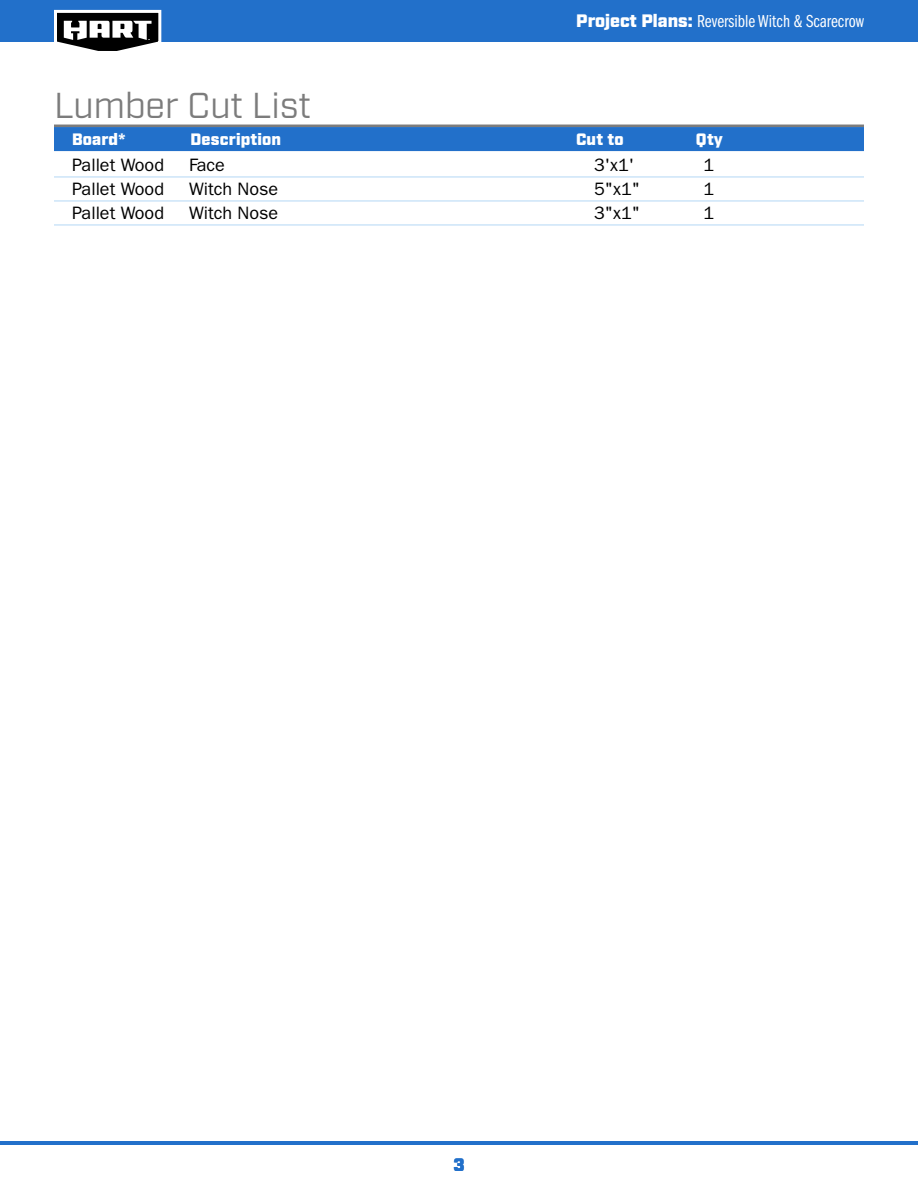
<style>
.page{position:relative;width:918px;height:1188px;background:#fff}
.page>*{position:absolute;margin:0;border:0;box-sizing:border-box;transform-origin:0 0}
.t1{font:36px "Industry";color:#7c7c7c}
.t2{font:18px "ITC Franklin Gothic Std";color:#000}
.t3{font:18px "ITC Franklin Gothic Std Bk Cp";color:#fff}
.t4{font:900 18px "Industry";color:#2270ca}
.t5{font:900 16.5px "Industry";letter-spacing:.01em;color:#fff}
.s1{font-family:"Industry";font-weight:900}
</style>
<div class="page">
<div style="left:0;top:0;width:918px;height:41px;background:#2270ca"></div>
<hr style="left:0;top:1141px;width:918px;height:3px;background:#2270ca">
<svg style="left:52px;top:9px;width:111px;height:42px;background:#72757a"></svg>
<hr style="left:54px;top:125px;width:810px;height:3px;background:#7c7c7c">
<div style="left:54px;top:127px;width:810px;height:24px;background:#2270ca"></div>
<hr style="left:54px;top:177px;width:810px;height:1px;background:#b4d7f5">
<hr style="left:54px;top:201px;width:810px;height:1px;background:#b4d7f5">
<hr style="left:54px;top:225px;width:810px;height:1px;background:#b4d7f5">
<p class="t3" style="left:576px;top:11px;width:289px"><span class="s1">Project Plans:</span> Reversible Witch &amp; Scarecrow</p>
<h1 class="t1" style="left:54px;top:84px;width:258px">Lumber Cut List</h1>
<p class="t5" style="left:72px;top:129px;width:55px">Board*</p>
<p class="t5" style="left:191px;top:129px;width:92px">Description</p>
<p class="t5" style="left:576px;top:129px;width:49px">Cut to</p>
<p class="t5" style="left:696px;top:129px;width:28px">Qty</p>
<p class="t2" style="left:72px;top:154px;width:94px">Pallet Wood</p>
<p class="t2" style="left:189px;top:154px;width:37px">Face</p>
<p class="t2" style="left:594px;top:154px;width:42px">3'x1'</p>
<p class="t2" style="left:703px;top:154px;width:12px">1</p>
<p class="t2" style="left:72px;top:178px;width:94px">Pallet Wood</p>
<p class="t2" style="left:189px;top:178px;width:91px">Witch Nose</p>
<p class="t2" style="left:594px;top:178px;width:48px">5"x1"</p>
<p class="t2" style="left:703px;top:178px;width:12px">1</p>
<p class="t2" style="left:72px;top:202px;width:94px">Pallet Wood</p>
<p class="t2" style="left:189px;top:202px;width:91px">Witch Nose</p>
<p class="t2" style="left:594px;top:202px;width:48px">3"x1"</p>
<p class="t2" style="left:703px;top:202px;width:12px">1</p>
<p class="t4" style="left:453px;top:1154px;width:13px">3</p>
</div>
